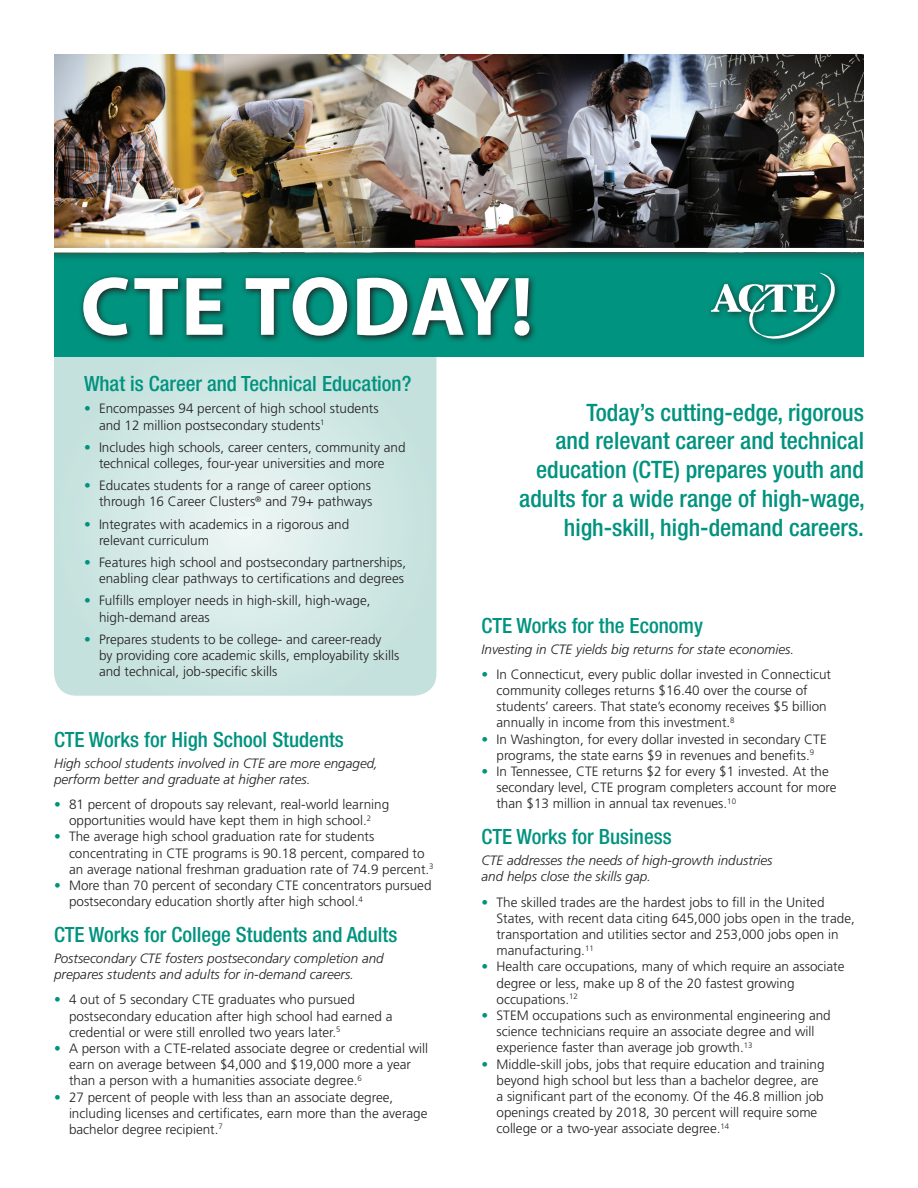
<style>
.page{position:relative;width:918px;height:1188px;background:#fff}
.page>*{position:absolute;margin:0;border:0;box-sizing:border-box;transform-origin:0 0}
.t1{font:700 84px "Myriad Pro";letter-spacing:.01em;color:#fff}
.t2{font:500 condensed 24px "Helvetica Neue";color:#00937f}
.t3{font:500 condensed 21px "Helvetica Neue";color:#00937f}
.t4{font:300 13.5px/16.2px "Frutiger";color:#231f20}
.t5{font:italic 300 13.5px/16.2px "Frutiger";color:#231f20}
.s1{color:#00937f}
</style>
<div class="page">
<svg style="left:54px;top:357px;width:382px;height:339px;background:#d0e7e4"></svg>
<div style="left:54px;top:124px;width:810px;height:233px;background:#00937f"></div>
<img style="left:742px;top:54px;width:122px;height:188px">
<img style="left:572px;top:54px;width:170px;height:188px">
<img style="left:387px;top:54px;width:185px;height:188px">
<svg style="left:80px;top:275px;width:455px;height:67px"></svg>
<img style="left:224px;top:54px;width:163px;height:188px">
<img style="left:54px;top:54px;width:170px;height:188px">
<div style="left:0;top:242px;width:918px;height:20px;background:#231f20;opacity:.75"></div>
<hr style="left:0;top:248px;width:918px;height:4px;background:#fff">
<div style="left:707px;top:268px;width:136px;height:79px;background:#231f20;opacity:.75"></div>
<svg style="left:711px;top:273px;width:124px;height:66px"></svg>
<div style="left:0;top:0;width:54px;height:357px;background:#fff"></div>
<div style="left:864px;top:0;width:54px;height:357px;background:#fff"></div>
<p class="t1" style="left:80px;top:252px;width:454px">CTE TODAY!</p>
<p class="t3" style="left:84px;top:371px;width:329px">What is Career and Technical Education?</p>
<p class="t4" style="left:99px;top:401px;width:281px;text-indent:-15px"><span class="s1">•</span> Encompasses 94 percent of high school students and 12 million postsecondary students<sup>1</sup></p>
<p class="t4" style="left:84px;top:439px;width:323px;text-align:center"><span class="s1">•</span> Includes high schools, career centers, community and technical colleges, four-year universities and more</p>
<p class="t4" style="left:84px;top:477px;width:290px;text-align:right"><span class="s1">•</span> Educates students for a range of career options through 16 Career Clusters<sup>®</sup> and 79+ pathways</p>
<p class="t4" style="left:99px;top:516px;width:252px;text-indent:-15px"><span class="s1">•</span> Integrates with academics in a rigorous and relevant curriculum</p>
<p class="t4" style="left:84px;top:554px;width:324px;text-align:right"><span class="s1">•</span> Features high school and postsecondary partnerships, enabling clear pathways to certifications and degrees</p>
<p class="t4" style="left:99px;top:593px;width:273px;text-indent:-15px"><span class="s1">•</span> Fulfills employer needs in high-skill, high-wage, high-demand areas</p>
<p class="t4" style="left:99px;top:631px;width:302px;text-indent:-15px"><span class="s1">•</span> Prepares students to be college- and career-ready<br>by providing core academic skills, employability skills and technical, job-specific skills</p>
<p class="t3" style="left:54px;top:727px;width:291px">CTE Works for High School Students</p>
<p class="t5" style="left:54px;top:755px;width:326px">High school students involved in CTE are more engaged, perform better and graduate at higher rates.</p>
<p class="t4" style="left:54px;top:796px;width:337px;text-align:center"><span class="s1">•</span> 81 percent of dropouts say relevant, real-world learning opportunities would have kept them in high school.<sup>2</sup></p>
<p class="t4" style="left:69px;top:829px;width:366px;text-indent:-15px"><span class="s1">•</span> The average high school graduation rate for students concentrating in CTE programs is 90.18 percent, compared to an average national freshman graduation rate of 74.9 percent.<sup>3</sup></p>
<p class="t4" style="left:69px;top:877px;width:364px;text-indent:-15px"><span class="s1">•</span> More than 70 percent of secondary CTE concentrators pursued postsecondary education shortly after high school.<sup>4</sup></p>
<p class="t3" style="left:54px;top:922px;width:345px">CTE Works for College Students and Adults</p>
<p class="t5" style="left:54px;top:950px;width:331px">Postsecondary CTE fosters postsecondary completion and prepares students and adults for in-demand careers.</p>
<p class="t4" style="left:69px;top:992px;width:325px;text-indent:-15px"><span class="s1">•</span> 4 out of 5 secondary CTE graduates who pursued postsecondary education after high school had earned a credential or were still enrolled two years later.<sup>5</sup></p>
<p class="t4" style="left:69px;top:1040px;width:361px;text-indent:-15px"><span class="s1">•</span> A person with a CTE-related associate degree or credential will earn on average between $4,000 and $19,000 more a year than a person with a humanities associate degree.<sup>6</sup></p>
<p class="t4" style="left:69px;top:1089px;width:360px;text-indent:-15px"><span class="s1">•</span> 27 percent of people with less than an associate degree, including licenses and certificates, earn more than the average bachelor degree recipient.<sup>7</sup></p>
<p class="t2" style="left:586px;top:398px;width:279px">Today’s cutting-edge, rigorous</p>
<p class="t2" style="left:556px;top:426px;width:310px">and relevant career and technical</p>
<p class="t2" style="left:536px;top:455px;width:329px">education (CTE) prepares youth and</p>
<p class="t2" style="left:519px;top:484px;width:347px">adults for a wide range of high-wage,</p>
<p class="t2" style="left:564px;top:513px;width:302px">high-skill, high-demand careers.</p>
<p class="t3" style="left:482px;top:613px;width:223px">CTE Works for the Economy</p>
<p class="t5" style="left:482px;top:641px;width:314px">Investing in CTE yields big returns for state economies.</p>
<p class="t4" style="left:496px;top:666px;width:336px;text-indent:-15px"><span class="s1">•</span> In Connecticut, every public dollar invested in Connecticut community colleges returns $16.40 over the course of students’ careers. That state’s economy receives $5 billion annually in income from this investment.<sup>8</sup></p>
<p class="t4" style="left:482px;top:731px;width:347px;text-align:center"><span class="s1">•</span> In Washington, for every dollar invested in secondary CTE programs, the state earns $9 in revenues and benefits.<sup>9</sup></p>
<p class="t4" style="left:496px;top:763px;width:342px;text-indent:-15px"><span class="s1">•</span> In Tennessee, CTE returns $2 for every $1 invested. At the secondary level, CTE program completers account for more than $13 million in annual tax revenues.<sup>10</sup></p>
<p class="t3" style="left:482px;top:824px;width:192px">CTE Works for Business</p>
<p class="t5" style="left:482px;top:852px;width:293px">CTE addresses the needs of high-growth industries and helps close the skills gap.</p>
<p class="t4" style="left:496px;top:894px;width:360px;text-indent:-15px"><span class="s1">•</span> The skilled trades are the hardest jobs to fill in the United States, with recent data citing 645,000 jobs open in the trade, transportation and utilities sector and 253,000 jobs open in manufacturing.<sup>11</sup></p>
<p class="t4" style="left:496px;top:959px;width:350px;text-indent:-15px"><span class="s1">•</span> Health care occupations, many of which require an associate degree or less, make up 8 of the 20 fastest growing occupations.<sup>12</sup></p>
<p class="t4" style="left:496px;top:1007px;width:336px;text-indent:-15px"><span class="s1">•</span> STEM occupations such as environmental engineering and science technicians require an associate degree and will experience faster than average job growth.<sup>13</sup></p>
<p class="t4" style="left:496px;top:1056px;width:330px;text-indent:-15px"><span class="s1">•</span> Middle-skill jobs, jobs that require education and training beyond high school but less than a bachelor degree, are a significant part of the economy. Of the 46.8 million job openings created by 2018, 30 percent will require some college or a two-year associate degree.<sup>14</sup></p>
</div>
